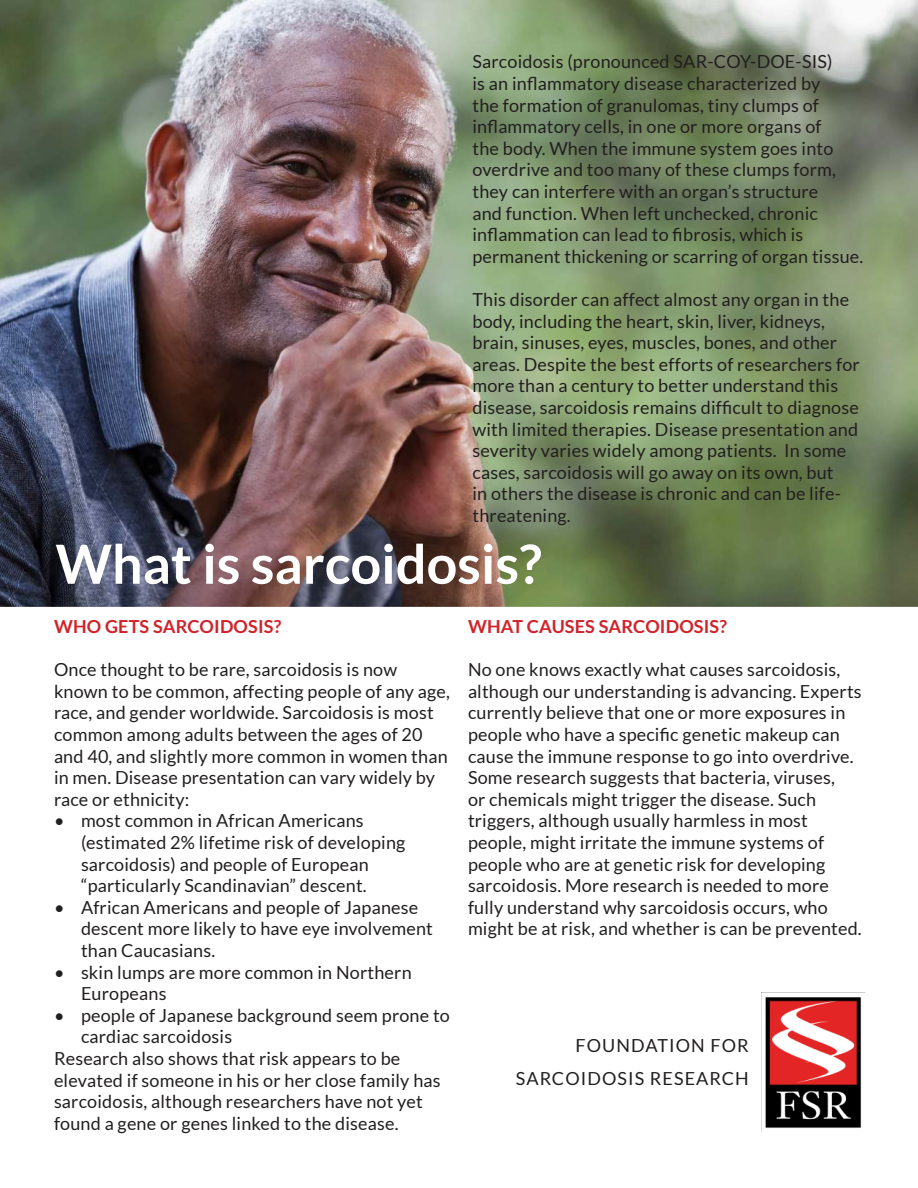
<style>
.page{position:relative;width:918px;height:1188px;background:#fff}
.page>*{position:absolute;margin:0;border:0;box-sizing:border-box;transform-origin:0 0}
.t1{font:700 54px "Lato";color:#fff}
.t2{font:18px/21.6px "Lato";letter-spacing:.01em;color:#221f1f}
.t3{font:700 18px "Lato";letter-spacing:.01em;color:#d12229}
.t4{font:18px/32.4px "Lato";letter-spacing:.06em;color:#221f1f;text-align:right}
</style>
<div class="page">
<img style="left:0;top:0;width:918px;height:607px">
<img style="left:761px;top:992px;width:103px;height:140px">
<p class="t2" style="left:472px;top:52px;width:392px">Sarcoidosis (pronounced SAR-COY-DOE-SIS)<br>is an inflammatory disease characterized by<br>the formation of granulomas, tiny clumps of inflammatory cells, in one or more organs of<br>the body. When the immune system goes into overdrive and too many of these clumps form, they can interfere with an organ’s structure<br>and function. When left unchecked, chronic inflammation can lead to fibrosis, which is permanent thickening or scarring of organ tissue.</p>
<p class="t2" style="left:472px;top:290px;width:389px">This disorder can affect almost any organ in the body, including the heart, skin, liver, kidneys, brain, sinuses, eyes, muscles, bones, and other areas. Despite the best efforts of researchers for more than a century to better understand this disease, sarcoidosis remains difficult to diagnose with limited therapies. Disease presentation and severity varies widely among patients. In some cases, sarcoidosis will go away on its own, but<br>in others the disease is chronic and can be life&shy;threatening.</p>
<h1 class="t1" style="left:56px;top:534px;width:488px">What is sarcoidosis?</h1>
<p class="t3" style="left:54px;top:616px;width:229px">WHO GETS SARCOIDOSIS?</p>
<p class="t2" style="left:54px;top:660px;width:398px">Once thought to be rare, sarcoidosis is now known to be common, affecting people of any age, race, and gender worldwide. Sarcoidosis is most common among adults between the ages of 20 and 40, and slightly more common in women than in men. Disease presentation can vary widely by race or ethnicity:</p>
<p class="t2" style="left:81px;top:811px;width:326px;text-indent:-27px">• most common in African Americans (estimated 2% lifetime risk of developing sarcoidosis) and people of European “particularly Scandinavian” descent.</p>
<p class="t2" style="left:81px;top:898px;width:353px;text-indent:-27px">• African Americans and people of Japanese descent more likely to have eye involvement than Caucasians.</p>
<p class="t2" style="left:81px;top:963px;width:332px;text-indent:-27px">• skin lumps are more common in Northern<br>Europeans</p>
<p class="t2" style="left:54px;top:1006px;width:397px">• people of Japanese background seem prone to</p>
<p class="t2" style="left:81px;top:1027px;width:153px">cardiac sarcoidosis</p>
<p class="t2" style="left:54px;top:1049px;width:348px">Research also shows that risk appears to be</p>
<p class="t2" style="left:54px;top:1071px;width:388px">elevated if someone in his or her close family has</p>
<p class="t2" style="left:54px;top:1092px;width:370px">sarcoidosis, although researchers have not yet</p>
<p class="t2" style="left:54px;top:1114px;width:346px">found a gene or genes linked to the disease.</p>
<p class="t3" style="left:468px;top:616px;width:261px">WHAT CAUSES SARCOIDOSIS?</p>
<p class="t2" style="left:468px;top:660px;width:395px">No one knows exactly what causes sarcoidosis, although our understanding is advancing. Experts currently believe that one or more exposures in people who have a specific genetic makeup can cause the immune response to go into overdrive.<br>Some research suggests that bacteria, viruses,<br>or chemicals might trigger the disease. Such triggers, although usually harmless in most people, might irritate the immune systems of people who are at genetic risk for developing sarcoidosis. More research is needed to more fully understand why sarcoidosis occurs, who might be at risk, and whether is can be prevented.</p>
<p class="t4" style="left:516px;top:1031px;width:235px">FOUNDATION FOR<br>SARCOIDOSIS RESEARCH</p>
</div>
